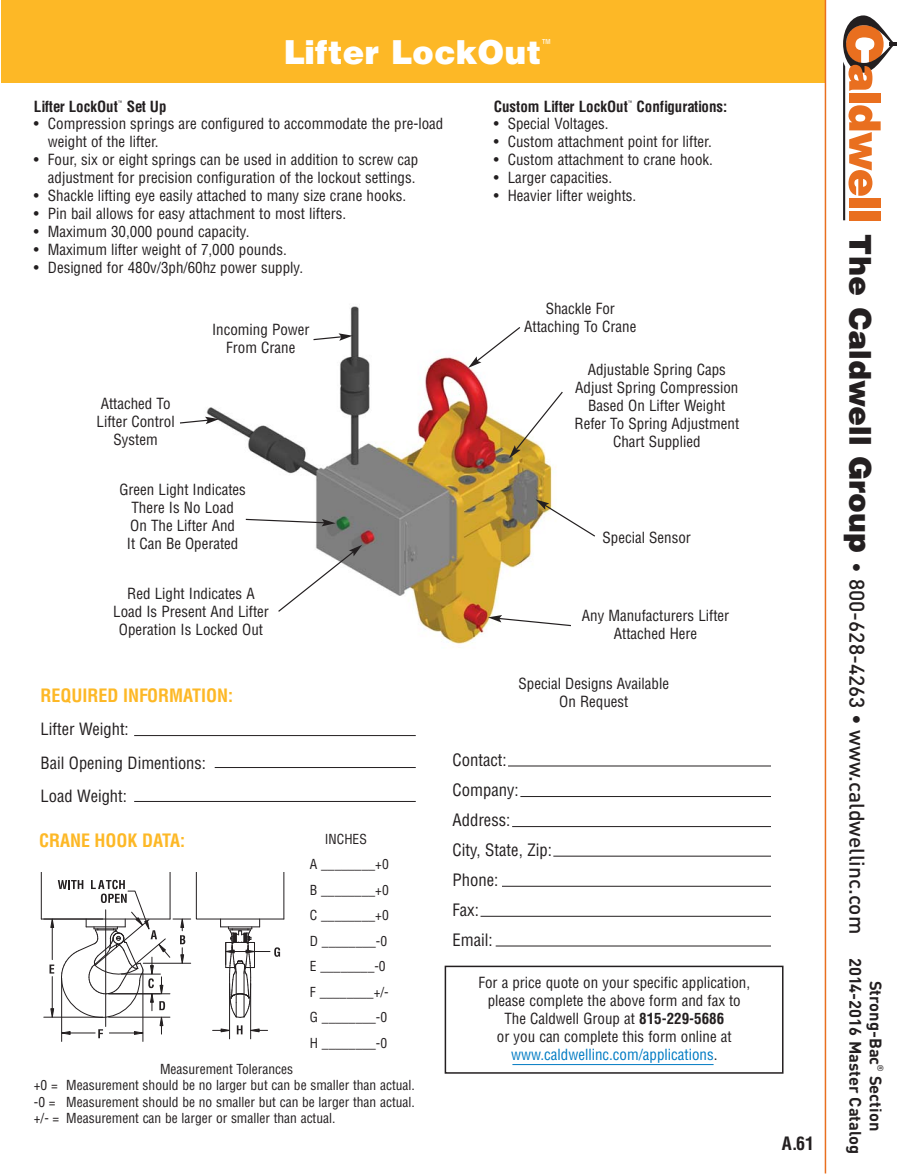
<style>
.page{position:relative;width:905px;height:1175px;background:#fff}
.page>*{position:absolute;margin:0;border:0;box-sizing:border-box;transform-origin:0 0}
.t1{font:33px "Cg Triumvirate Bl";color:#fff}
.t2{font:500 21px "DIN";color:#231f20}
.t3{font:700 condensed 18px "Helvetica";color:#fdb826}
.t4{font:700 condensed 18px "Helvetica";color:#231f20}
.t5{font:condensed 16.65px/30px "Helvetica";color:#231f20}
.t6{font:condensed 16.5px/33px "Helvetica";color:#231f20}
.t7{font:700 16.5px/20.4px "DIN";color:#231f20}
.t8{font:condensed 15px/18px "Helvetica";color:#231f20;text-align:center}
.t9{font:700 condensed 15px "Helvetica";color:#231f20}
.t10{font:condensed 13.5px/25.5px "Helvetica";color:#231f20}
.t11{font:8.25px "Arial";color:#231f20}
.s1{font-weight:700}
.s2{color:#007bc3}
.s3{font-family:"Cg Triumvirate Bl";font-weight:400;font-size:30px}
</style>
<div class="page">
<div style="left:0;top:0;width:901px;height:83px;background:#fdb826"></div>
<img style="left:205px;top:306px;width:347px;height:340px">
<svg style="left:180px;top:417px;width:39px;height:7px"></svg>
<svg style="left:312px;top:333px;width:41px;height:8px"></svg>
<svg style="left:468px;top:326px;width:53px;height:42px"></svg>
<svg style="left:509px;top:390px;width:54px;height:68px"></svg>
<svg style="left:535px;top:499px;width:60px;height:39px"></svg>
<svg style="left:488px;top:615px;width:83px;height:12px"></svg>
<svg style="left:277px;top:545px;width:85px;height:68px"></svg>
<svg style="left:244px;top:518px;width:91px;height:8px"></svg>
<hr style="left:41px;top:872px;width:1px;height:47px;background:#231f20">
<hr style="left:41px;top:918px;width:129px;height:1px;background:#231f20">
<hr style="left:142px;top:972px;width:1px;height:69px;background:#231f20">
<hr style="left:61px;top:978px;width:1px;height:63px;background:#231f20">
<hr style="left:44px;top:1016px;width:59px;height:1px;background:#231f20">
<svg style="left:49px;top:872px;width:236px;height:166px"></svg>
<div style="left:444px;top:965px;width:339px;height:108px;border:2px solid #231f20"></div>
<hr style="left:512px;top:1064px;width:201px;height:1px;background:#007bc3">
<hr style="left:134px;top:735px;width:282px;height:1px;background:#231f20">
<hr style="left:215px;top:767px;width:201px;height:1px;background:#231f20">
<hr style="left:134px;top:801px;width:282px;height:1px;background:#231f20">
<div style="left:825px;top:0;width:79px;height:1173px;background:#fff"></div>
<hr style="left:824px;top:0;width:2px;height:1173px;background:#e96f1f">
<svg style="left:843px;top:15px;width:53px;height:205px"></svg>
<hr style="left:0;top:0;width:1px;height:1173px;background:#fff">
<hr style="left:508px;top:765px;width:263px;height:1px;background:#231f20">
<hr style="left:520px;top:796px;width:251px;height:1px;background:#231f20">
<hr style="left:512px;top:826px;width:259px;height:1px;background:#231f20">
<hr style="left:553px;top:855px;width:218px;height:1px;background:#231f20">
<hr style="left:502px;top:886px;width:269px;height:1px;background:#231f20">
<hr style="left:480px;top:916px;width:291px;height:1px;background:#231f20">
<hr style="left:495px;top:945px;width:276px;height:1px;background:#231f20">
<h1 class="t1" style="left:284px;top:40px;width:269px">Lifter LockOut<sup>™</sup></h1>
<p class="t9" style="left:34px;top:100px;width:134px">Lifter LockOut<sup>™</sup> Set Up</p>
<p class="t8" style="left:48px;top:116px;width:397px;text-align:left;text-indent:-14px">• Compression springs are configured to accommodate the pre-load weight of the lifter.</p>
<p class="t8" style="left:34px;top:152px;width:386px;text-align:right">• Four, six or eight springs can be used in addition to screw cap adjustment for precision configuration of the lockout settings.</p>
<p class="t8" style="left:34px;top:188px;width:374px">• Shackle lifting eye easily attached to many size crane hooks.</p>
<p class="t8" style="left:34px;top:206px;width:314px">• Pin bail allows for easy attachment to most lifters.</p>
<p class="t8" style="left:34px;top:224px;width:217px">• Maximum 30,000 pound capacity.</p>
<p class="t8" style="left:34px;top:242px;width:254px">• Maximum lifter weight of 7,000 pounds.</p>
<p class="t8" style="left:34px;top:260px;width:271px">• Designed for 480v/3ph/60hz power supply.</p>
<p class="t8" style="left:96px;top:396px;width:80px">Attached To<br>Lifter Control<br>System</p>
<p class="t8" style="left:212px;top:321px;width:99px">Incoming Power<br>From Crane</p>
<p class="t8" style="left:119px;top:481px;width:128px">Green Light Indicates<br>There Is No Load<br>On The Lifter And<br>It Can Be Operated</p>
<p class="t8" style="left:113px;top:586px;width:157px">Red Light Indicates A<br>Load Is Present And Lifter<br>Operation Is Locked Out</p>
<p class="t9" style="left:493px;top:100px;width:235px">Custom Lifter LockOut<sup>™</sup> Configurations:</p>
<p class="t8" style="left:493px;top:116px;width:116px">• Special Voltages.</p>
<p class="t8" style="left:493px;top:134px;width:220px">• Custom attachment point for lifter.</p>
<p class="t8" style="left:493px;top:152px;width:221px">• Custom attachment to crane hook.</p>
<p class="t8" style="left:493px;top:170px;width:120px">• Larger capacities.</p>
<p class="t8" style="left:493px;top:188px;width:144px">• Heavier lifter weights.</p>
<p class="t8" style="left:524px;top:301px;width:114px">Shackle For<br>Attaching To Crane</p>
<p class="t8" style="left:574px;top:362px;width:166px">Adjustable Spring Caps<br>Adjust Spring Compression<br>Based On Lifter Weight<br>Refer To Spring Adjustment<br>Chart Supplied</p>
<p class="t8" style="left:602px;top:529px;width:90px">Special Sensor</p>
<p class="t8" style="left:582px;top:608px;width:149px">Any Manufacturers Lifter<br>Attached Here</p>
<p class="t3" style="left:41px;top:689px;width:194px">REQUIRED INFORMATION:</p>
<p class="t6" style="left:41px;top:714px;width:167px">Lifter Weight:<br>Bail Opening Dimentions:<br>Load Weight:</p>
<p class="t3" style="left:39px;top:833px;width:148px">CRANE HOOK DATA:</p>
<p class="t10" style="left:310px;top:827px;width:80px;text-align:center">INCHES<br>A ________+0<br>B ________+0<br>C ________+0<br>D ________-0<br>E ________-0<br>F ________+/-<br>G ________-0<br>H ________-0</p>
<p class="t10" style="left:34px;top:1062px;width:382px;line-height:16.2px;text-indent:126px">Measurement Tolerances<br>+0 = Measurement should be no larger but can be smaller than actual. -0 = Measurement should be no smaller but can be larger than actual. +/- = Measurement can be larger or smaller than actual.</p>
<p class="t8" style="left:518px;top:675px;width:152px">Special Designs Available<br>On Request</p>
<p class="t5" style="left:452px;top:746px;width:101px">Contact:<br>Company:<br>Address:<br>City, State, Zip:<br>Phone:<br>Fax:<br>Email:</p>
<p class="t8" style="left:478px;top:974px;width:273px">For a price quote on your specific application, please complete the above form and fax to The Caldwell Group at <span class="s1">815-229-5686<br></span>or you can complete this form online at <span class="s2">www.caldwellinc.com/applications</span>.</p>
<p class="t4" style="left:781px;top:1136px;width:34px">A.61</p>
<h2 class="t2" style="left:864px;top:234px;width:701px;rotate:90deg"><span class="s3">The Caldwell Group</span> • 800-628-4263 • www.caldwellinc.com</h2>
<p class="t7" style="left:884px;top:957px;width:198px;text-indent:118px;rotate:90deg">Section<br>2014-2016 Master Catalog</p>
<p class="t7" style="left:884px;top:980px;width:86px;rotate:90deg">Strong-Bac</p>
<p class="t11" style="left:883px;top:1065px;width:8px;rotate:90deg">®</p>
</div>
